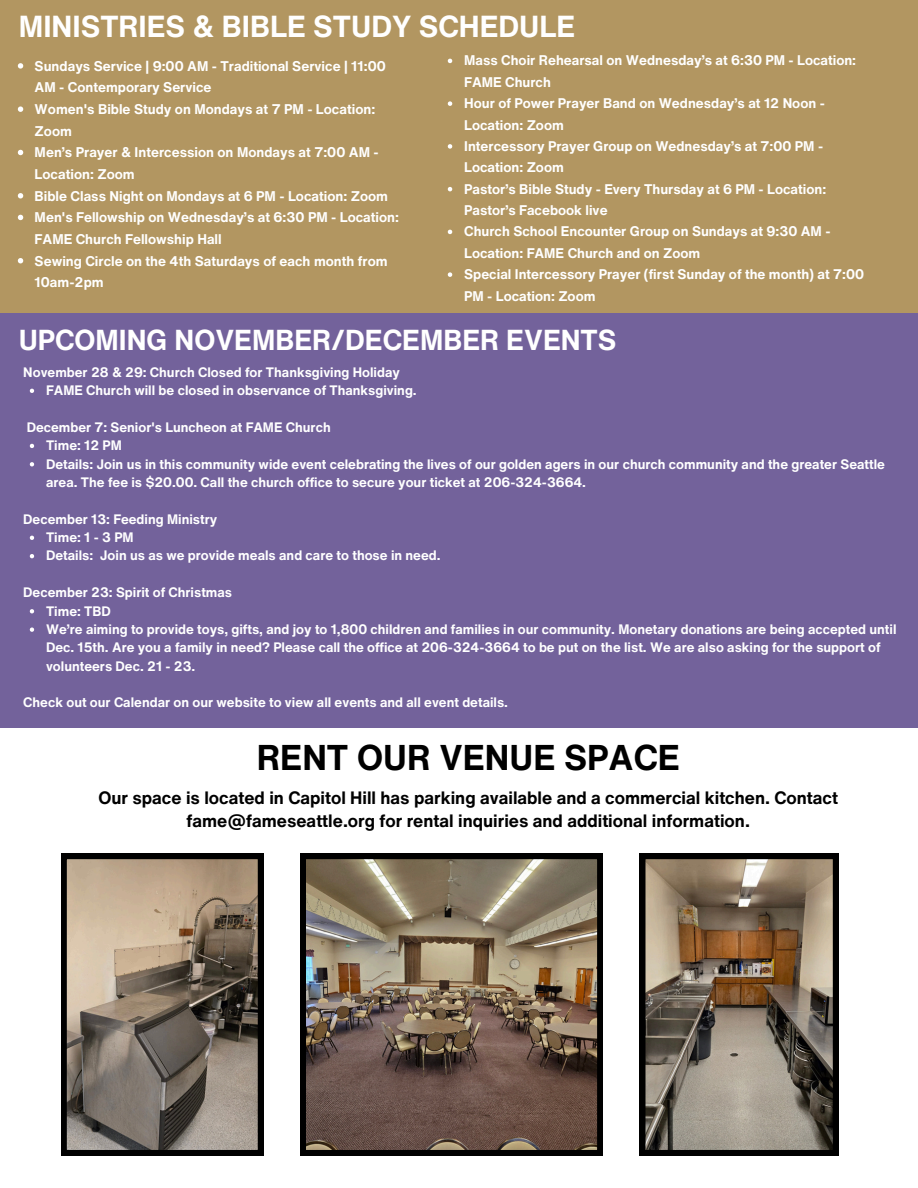
<style>
.page{position:relative;width:918px;height:1188px;background:#fff}
.page>*{position:absolute;margin:0;border:0;box-sizing:border-box;transform-origin:0 0}
.t1{font:700 34.95px "Helvetica Now Text";color:#000}
.t2{font:700 29.7px "Helvetica Now Text";color:#fff}
.t3{font:700 28.2px "Helvetica Now Text";color:#fff}
.t4{font:700 17.4px/23.7px "Helvetica Now Text";color:#000;text-align:center}
.t5{font:700 13.65px/21.3px "Helvetica Now Text";color:#fff}
.t6{font:700 13.35px/18.3px "Helvetica Now Text";color:#fff}
</style>
<div class="page">
<div style="left:0;top:0;width:918px;height:353px;background:#b29661"></div>
<div style="left:0;top:314px;width:918px;height:874px;background:#73629b"></div>
<div style="left:0;top:728px;width:918px;height:460px;background:#fff"></div>
<svg style="left:30px;top:389px;width:4px;height:4px"></svg>
<svg style="left:30px;top:444px;width:4px;height:4px"></svg>
<svg style="left:29px;top:462px;width:6px;height:170px"></svg>
<svg style="left:18px;top:63px;width:5px;height:6px"></svg>
<svg style="left:18px;top:106px;width:5px;height:6px"></svg>
<svg style="left:18px;top:150px;width:5px;height:5px"></svg>
<svg style="left:18px;top:193px;width:5px;height:5px"></svg>
<svg style="left:18px;top:215px;width:5px;height:5px"></svg>
<svg style="left:18px;top:258px;width:5px;height:5px"></svg>
<svg style="left:448px;top:59px;width:4px;height:4px"></svg>
<svg style="left:448px;top:101px;width:4px;height:5px"></svg>
<svg style="left:448px;top:144px;width:4px;height:5px"></svg>
<svg style="left:448px;top:187px;width:4px;height:4px"></svg>
<svg style="left:448px;top:230px;width:4px;height:4px"></svg>
<svg style="left:448px;top:272px;width:4px;height:5px"></svg>
<img style="left:300px;top:854px;width:303px;height:301px">
<svg style="left:61px;top:854px;width:202px;height:301px;background:#827668"></svg>
<svg style="left:640px;top:854px;width:198px;height:301px;background:#7c6f5e"></svg>
<p class="t2" style="left:19px;top:4px;width:558px">MINISTRIES &amp; BIBLE STUDY SCHEDULE</p>
<h2 class="t5" style="left:35px;top:55px;width:353px">Sundays Service | 9:00 AM - Traditional Service | 11:00<br>AM - Contemporary Service</h2>
<h4 class="t5" style="left:35px;top:98px;width:342px">Women's Bible Study on Mondays at 7 PM - Location:<br>Zoom</h4>
<p class="t5" style="left:35px;top:141px;width:346px">Men’s Prayer &amp; Intercession on Mondays at 7:00 AM -<br>Location: Zoom</p>
<h4 class="t5" style="left:35px;top:185px;width:355px">Bible Class Night on Mondays at 6 PM - Location: Zoom</h4>
<p class="t5" style="left:35px;top:206px;width:366px">Men's Fellowship on Wednesday’s at 6:30 PM - Location:<br>FAME Church Fellowship Hall</p>
<p class="t5" style="left:35px;top:250px;width:355px">Sewing Circle on the 4th Saturdays of each month from<br>10am-2pm</p>
<h4 class="t5" style="left:464px;top:50px;width:393px">Mass Choir Rehearsal on Wednesday’s at 6:30 PM - Location:<br>FAME Church</h4>
<p class="t5" style="left:464px;top:92px;width:362px">Hour of Power Prayer Band on Wednesday’s at 12 Noon -<br>Location: Zoom</p>
<p class="t5" style="left:464px;top:135px;width:360px">Intercessory Prayer Group on Wednesday’s at 7:00 PM -<br>Location: Zoom</p>
<h4 class="t5" style="left:464px;top:178px;width:364px">Pastor’s Bible Study - Every Thursday at 6 PM - Location:<br>Pastor’s Facebook live</h4>
<p class="t5" style="left:464px;top:221px;width:368px">Church School Encounter Group on Sundays at 9:30 AM -<br>Location: FAME Church and on Zoom</p>
<p class="t5" style="left:464px;top:263px;width:401px">Special Intercessory Prayer (first Sunday of the month) at 7:00<br>PM - Location: Zoom</p>
<h4 class="t3" style="left:19px;top:319px;width:599px">UPCOMING NOVEMBER/DECEMBER EVENTS</h4>
<h2 class="t6" style="left:23px;top:363px;width:378px">November 28 &amp; 29: Church Closed for Thanksgiving Holiday</h2>
<p class="t6" style="left:46px;top:381px;width:372px">FAME Church will be closed in observance of Thanksgiving.</p>
<p class="t6" style="left:27px;top:418px;width:306px">December 7: Senior's Luncheon at FAME Church</p>
<p class="t6" style="left:46px;top:436px;width:77px">Time: 12 PM</p>
<p class="t6" style="left:46px;top:454px;width:840px">Details: Join us in this community wide event celebrating the lives of our golden agers in our church community and the greater Seattle area. The fee is $20.00. Call the church office to secure your ticket at 206-324-3664.</p>
<p class="t6" style="left:23px;top:510px;width:195px">December 13: Feeding Ministry</p>
<p class="t6" style="left:46px;top:528px;width:89px">Time: 1 - 3 PM</p>
<p class="t6" style="left:46px;top:546px;width:396px">Details: Join us as we provide meals and care to those in need.</p>
<p class="t6" style="left:23px;top:583px;width:210px">December 23: Spirit of Christmas</p>
<p class="t6" style="left:46px;top:601px;width:66px">Time: TBD</p>
<p class="t6" style="left:46px;top:620px;width:852px">We’re aiming to provide toys, gifts, and joy to 1,800 children and families in our community. Monetary donations are being accepted until<br>Dec. 15th. Are you a family in need? Please call the office at 206-324-3664 to be put on the list. We are also asking for the support of volunteers Dec. 21 - 23.</p>
<p class="t6" style="left:23px;top:693px;width:486px">Check out our Calendar on our website to view all events and all event details.</p>
<h1 class="t1" style="left:257px;top:731px;width:425px">RENT OUR VENUE SPACE</h1>
<h3 class="t4" style="left:98px;top:785px;width:741px">Our space is located in Capitol Hill has parking available and a commercial kitchen. Contact fame@fameseattle.org for rental inquiries and additional information.</h3>
</div>
